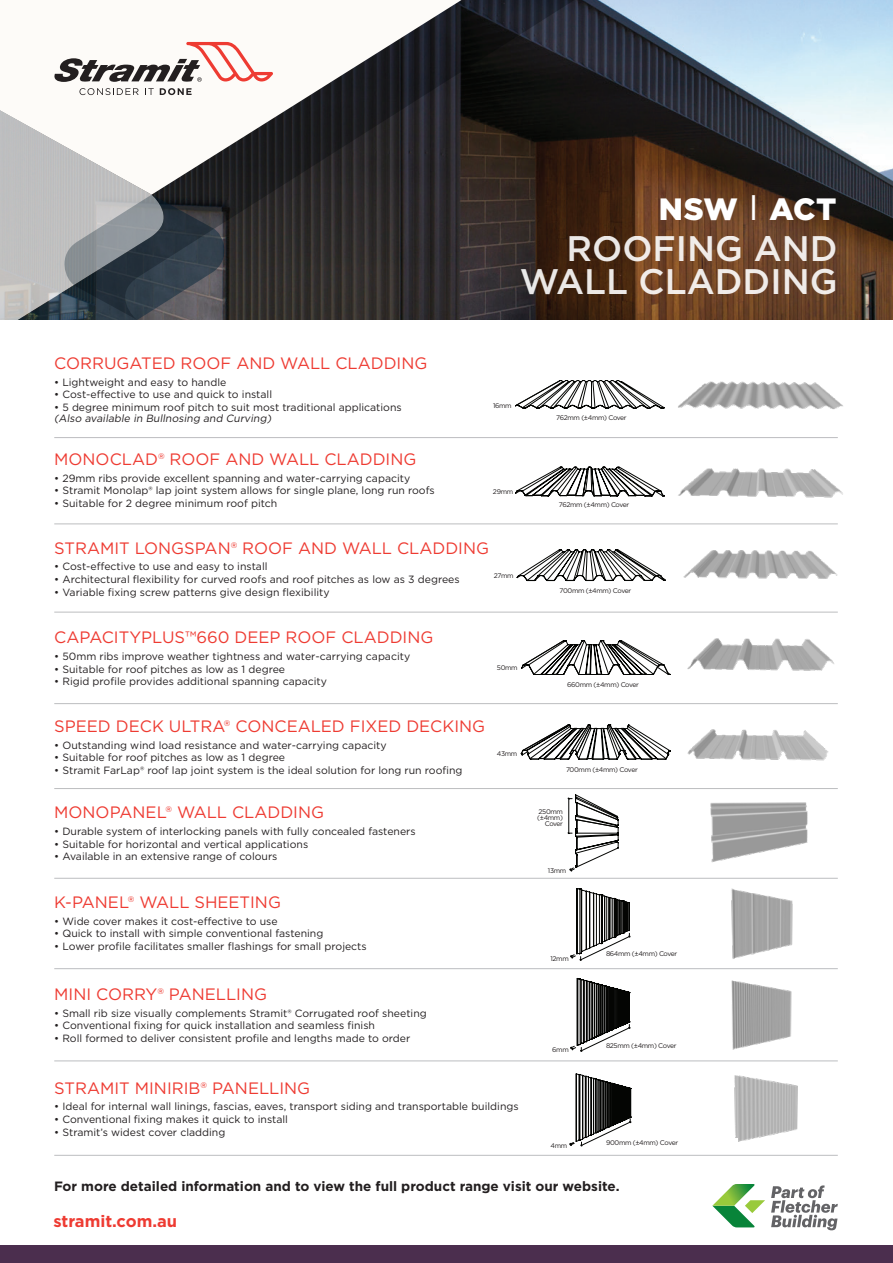
<style>
.page{position:relative;width:893px;height:1263px;background:#fff}
.page>*{position:absolute;margin:0;border:0;box-sizing:border-box;transform-origin:0 0}
.t1{font:500 35.55px/32.4px "Gotham";color:#fff;text-align:right}
.t2{font:900 30.75px "Gotham";letter-spacing:.01em;color:#fff}
.t3{font:16.5px "Gotham";color:#ee3b32}
.t4{font:700 16.5px "Gotham";color:#ee3b32}
.t5{font:700 13.5px "Gotham";color:#231f20}
.t6{font:10.5px "Gotham";color:#231f20}
.t7{font:italic 10.5px "Gotham";color:#231f20}
.t8{font:6.75px/6px "Gotham";letter-spacing:-.05em;color:#231f20;text-align:right}
.s1{font-weight:400;font-size:35.55px}
</style>
<div class="page">
<img style="left:590px;top:0;width:303px;height:320px">
<svg style="left:192px;top:0;width:398px;height:320px;background:#2c2625"></svg>
<svg style="left:187px;top:0;width:274px;height:195px"></svg>
<svg style="left:0;top:88px;width:192px;height:232px"></svg>
<svg style="left:54px;top:42px;width:219px;height:40px"></svg>
<svg style="left:712px;top:1184px;width:53px;height:43px"></svg>
<svg style="left:771px;top:1185px;width:67px;height:45px"></svg>
<hr style="left:54px;top:1155px;width:784px;height:1px;background:#bcbdc0">
<img style="left:678px;top:381px;width:165px;height:29px">
<img style="left:678px;top:468px;width:165px;height:30px">
<img style="left:683px;top:550px;width:155px;height:29px">
<hr style="left:54px;top:437px;width:784px;height:1px;background:#bcbdc0">
<hr style="left:54px;top:523px;width:784px;height:1px;background:#bcbdc0">
<hr style="left:54px;top:612px;width:784px;height:1px;background:#bcbdc0">
<hr style="left:54px;top:788px;width:784px;height:1px;background:#bcbdc0">
<hr style="left:54px;top:878px;width:784px;height:1px;background:#bcbdc0">
<hr style="left:54px;top:968px;width:784px;height:1px;background:#bcbdc0">
<hr style="left:54px;top:1060px;width:784px;height:1px;background:#bcbdc0">
<img style="left:734px;top:1075px;width:64px;height:67px">
<img style="left:731px;top:980px;width:61px;height:70px">
<img style="left:710px;top:802px;width:98px;height:61px">
<hr style="left:54px;top:703px;width:784px;height:1px;background:#bcbdc0">
<img style="left:687px;top:729px;width:142px;height:32px">
<img style="left:687px;top:638px;width:147px;height:33px">
<svg style="left:521px;top:640px;width:149px;height:35px"></svg>
<img style="left:731px;top:888px;width:62px;height:71px">
<svg style="left:515px;top:380px;width:149px;height:28px"></svg>
<svg style="left:515px;top:467px;width:149px;height:29px"></svg>
<svg style="left:517px;top:549px;width:149px;height:32px"></svg>
<svg style="left:568px;top:795px;width:50px;height:76px"></svg>
<svg style="left:521px;top:725px;width:149px;height:34px"></svg>
<svg style="left:571px;top:888px;width:59px;height:72px"></svg>
<svg style="left:571px;top:978px;width:59px;height:73px"></svg>
<svg style="left:570px;top:1074px;width:61px;height:72px"></svg>
<div style="left:606px;top:1138px;width:132px;height:7px;background:#fff"></div>
<div style="left:0;top:1246px;width:893px;height:17px;background:#4b2e4e"></div>
<p class="t3" style="left:54px;top:352px;width:375px">CORRUGATED ROOF AND WALL CLADDING</p>
<p class="t6" style="left:54px;top:375px;width:174px">• Lightweight and easy to handle</p>
<p class="t6" style="left:54px;top:388px;width:219px">• Cost-effective to use and quick to install</p>
<p class="t6" style="left:54px;top:400px;width:349px">• 5 degree minimum roof pitch to suit most traditional applications</p>
<p class="t7" style="left:54px;top:411px;width:221px">(Also available in Bullnosing and Curving)</p>
<p class="t2" style="left:659px;top:188px;width:179px">NSW <span class="s1">I</span> ACT</p>
<h1 class="t1" style="left:520px;top:232px;width:319px">ROOFING AND<br>WALL CLADDING</h1>
<p class="t8" style="left:493px;top:402px;width:20px">16mm</p>
<p class="t8" style="left:556px;top:414px;width:72px">762mm (±4mm) Cover</p>
<p class="t3" style="left:54px;top:448px;width:364px">MONOCLAD® ROOF AND WALL CLADDING</p>
<p class="t6" style="left:54px;top:471px;width:358px">• 29mm ribs provide excellent spanning and water-carrying capacity</p>
<p class="t6" style="left:54px;top:484px;width:382px">• Stramit Monolap® lap joint system allows for single plane, long run roofs</p>
<p class="t6" style="left:54px;top:496px;width:225px">• Suitable for 2 degree minimum roof pitch</p>
<p class="t3" style="left:54px;top:537px;width:436px">STRAMIT LONGSPAN® ROOF AND WALL CLADDING</p>
<p class="t6" style="left:54px;top:560px;width:215px">• Cost-effective to use and easy to install</p>
<p class="t6" style="left:54px;top:573px;width:407px">• Architectural flexibility for curved roofs and roof pitches as low as 3 degrees</p>
<p class="t6" style="left:54px;top:585px;width:277px">• Variable fixing screw patterns give design flexibility</p>
<p class="t8" style="left:493px;top:488px;width:22px">29mm</p>
<p class="t8" style="left:494px;top:573px;width:21px">27mm</p>
<p class="t3" style="left:54px;top:627px;width:381px">CAPACITYPLUS™660 DEEP ROOF CLADDING</p>
<p class="t6" style="left:54px;top:649px;width:357px">• 50mm ribs improve weather tightness and water-carrying capacity</p>
<p class="t6" style="left:54px;top:662px;width:232px">• Suitable for roof pitches as low as 1 degree</p>
<p class="t6" style="left:54px;top:675px;width:274px">• Rigid profile provides additional spanning capacity</p>
<p class="t3" style="left:54px;top:715px;width:432px">SPEED DECK ULTRA® CONCEALED FIXED DECKING</p>
<p class="t6" style="left:54px;top:738px;width:334px">• Outstanding wind load resistance and water-carrying capacity</p>
<p class="t6" style="left:54px;top:751px;width:232px">• Suitable for roof pitches as low as 1 degree</p>
<p class="t6" style="left:54px;top:763px;width:410px">• Stramit FarLap® roof lap joint system is the ideal solution for long run roofing</p>
<p class="t3" style="left:54px;top:802px;width:271px">MONOPANEL® WALL CLADDING</p>
<p class="t6" style="left:54px;top:825px;width:363px">• Durable system of interlocking panels with fully concealed fasteners</p>
<p class="t6" style="left:54px;top:837px;width:255px">• Suitable for horizontal and vertical applications</p>
<p class="t6" style="left:54px;top:850px;width:225px">• Available in an extensive range of colours</p>
<p class="t8" style="left:497px;top:664px;width:22px">50mm</p>
<p class="t8" style="left:497px;top:750px;width:22px">43mm</p>
<p class="t3" style="left:54px;top:891px;width:228px">K-PANEL® WALL SHEETING</p>
<p class="t6" style="left:54px;top:914px;width:225px">• Wide cover makes it cost-effective to use</p>
<p class="t6" style="left:54px;top:927px;width:271px">• Quick to install with simple conventional fastening</p>
<p class="t6" style="left:54px;top:939px;width:314px">• Lower profile facilitates smaller flashings for small projects</p>
<p class="t3" style="left:54px;top:983px;width:214px">MINI CORRY® PANELLING</p>
<p class="t6" style="left:54px;top:1006px;width:374px">• Small rib size visually complements Stramit® Corrugated roof sheeting</p>
<p class="t6" style="left:54px;top:1019px;width:322px">• Conventional fixing for quick installation and seamless finish</p>
<p class="t6" style="left:54px;top:1031px;width:358px">• Roll formed to deliver consistent profile and lengths made to order</p>
<p class="t3" style="left:54px;top:1077px;width:257px">STRAMIT MINIRIB® PANELLING</p>
<p class="t6" style="left:54px;top:1100px;width:466px">• Ideal for internal wall linings, fascias, eaves, transport siding and transportable buildings</p>
<p class="t6" style="left:54px;top:1113px;width:235px">• Conventional fixing makes it quick to install</p>
<p class="t6" style="left:54px;top:1125px;width:173px">• Stramit’s widest cover cladding</p>
<p class="t8" style="left:559px;top:502px;width:72px">762mm (±4mm) Cover</p>
<p class="t8" style="left:559px;top:587px;width:73px">700mm (±4mm) Cover</p>
<p class="t8" style="left:567px;top:682px;width:73px">660mm (±4mm) Cover</p>
<p class="t8" style="left:566px;top:766px;width:73px">700mm (±4mm) Cover</p>
<p class="t8" style="left:537px;top:809px;width:27px">250mm (±4mm)<br>Cover</p>
<p class="t8" style="left:548px;top:867px;width:20px">13mm</p>
<p class="t8" style="left:550px;top:955px;width:20px">12mm</p>
<p class="t8" style="left:552px;top:1046px;width:18px">6mm</p>
<p class="t8" style="left:606px;top:951px;width:73px">864mm (±4mm) Cover</p>
<p class="t8" style="left:606px;top:1042px;width:72px">825mm (±4mm) Cover</p>
<p class="t8" style="left:551px;top:1142px;width:18px">4mm</p>
<p class="t8" style="left:606px;top:1139px;width:74px">900mm (±4mm) Cover</p>
<p class="t5" style="left:54px;top:1177px;width:567px">For more detailed information and to view the full product range visit our website.</p>
<p class="t4" style="left:53px;top:1210px;width:125px">stramit.com.au</p>
</div>
